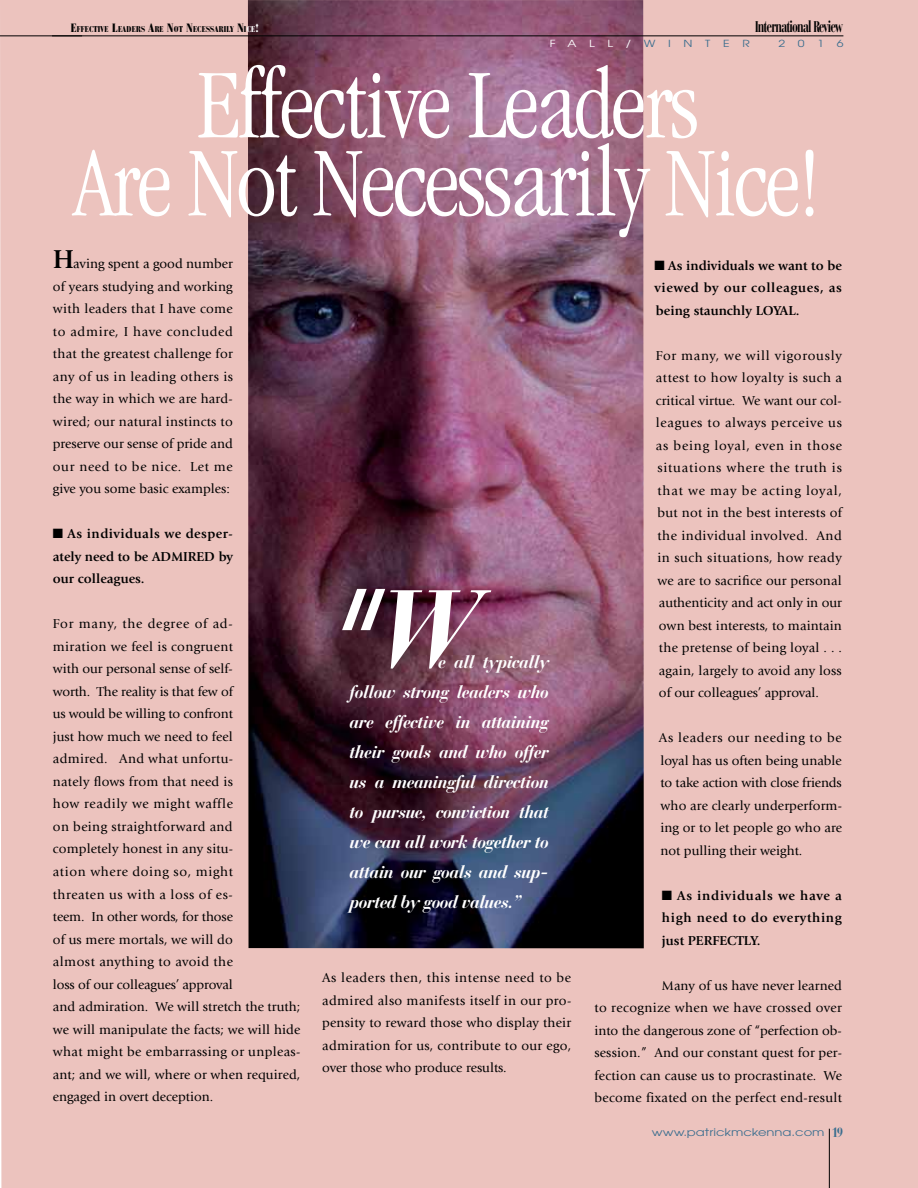
<style>
.page{position:relative;width:918px;height:1188px;background:#ecc3be}
.page>*{position:absolute;margin:0;border:0;box-sizing:border-box;transform-origin:0 0}
.t1{font:300 condensed 102px/78px "Garamond";letter-spacing:-.02em;color:#fff;text-align:center}
.t2{font:900 expanded 54px "Helvetica Neue";color:#fff}
.t3{font:italic 700 18px/30px "Bauer Bodoni";letter-spacing:-.04em;color:#fff;text-align:justify}
.t4{font:700 condensed 16.5px "Bauer Bodoni";letter-spacing:-.065em;color:#000;scale:.75 1}
.t5{font:13.5px/22.5px "Giovanni";letter-spacing:.01em;color:#000;text-align:justify}
.t6{font:700 13.5px/22.5px "Giovanni";letter-spacing:.015em;color:#000;text-align:justify}
.t7{font:10.5px "Avant Garde";color:#3b6e8f;scale:1.25 1}
.t8{font:9.75px "Avant Garde";color:#3b6e8f;scale:1.25 1}
.t9{font:9.75px "Avant Garde";color:#fff;scale:1.25 1}
.t10{font:900 condensed 8.4px "Bauer Bodoni";letter-spacing:.03em;color:#000}
.s1{font-size:12px}
.s2{color:#fff}
.s3{font-size:12px;color:#fff}
.s4{font-size:15.45px}
.s5{font-weight:700;font-size:27px}
.s6{font-family:"Bauer Bodoni";font-weight:700;font-style:italic;font-stretch:normal;font-size:108px}
.s7{font-family:"Bauer Bodoni";font-weight:700;font-stretch:condensed;font-size:13.5px}
</style>
<div class="page">
<img style="left:248px;top:0;width:396px;height:948px">
<hr style="left:0;top:36px;width:82px;height:1px;background:#000">
<hr style="left:52px;top:36px;width:791px;height:1px;background:#000">
<hr style="left:829px;top:1129px;width:1px;height:59px;background:#000">
<p class="t10" style="left:71px;top:24px;width:189px"><span class="s1">E</span>FFECTIVE <span class="s1">L</span>EADERS <span class="s1">A</span>RE <span class="s1">N</span>OT <span class="s1">N</span>ECESSARILY <span class="s1">N</span>I<span class="s2">CE</span><span class="s3">!</span></p>
<p class="t4" style="left:755px;top:16px;width:119px"><span class="s4">I</span>nternational <span class="s4">R</span>eview</p>
<p class="t9" style="left:550px;top:37px;width:23px">F A</p>
<p class="t9" style="left:589px;top:37px;width:6px">L</p>
<p class="t9" style="left:608px;top:37px;width:6px">L</p>
<p class="t9" style="left:626px;top:37px;width:6px">/</p>
<p class="t8" style="left:644px;top:37px;width:11px">W</p>
<p class="t8" style="left:668px;top:37px;width:4px">I</p>
<p class="t8" style="left:684px;top:37px;width:9px">N</p>
<p class="t8" style="left:705px;top:37px;width:6px">T</p>
<p class="t8" style="left:723px;top:37px;width:7px">E</p>
<p class="t8" style="left:742px;top:37px;width:7px">R</p>
<p class="t8" style="left:779px;top:37px;width:7px">2</p>
<p class="t8" style="left:798px;top:37px;width:7px">0</p>
<p class="t8" style="left:817px;top:37px;width:7px">1</p>
<p class="t8" style="left:837px;top:37px;width:7px">6</p>
<h1 class="t1" style="left:74px;top:66px;width:748px">Effective Leaders<br>Are Not Necessarily Nice!</h1>
<p class="t5" style="left:53px;top:253px;width:182px"><span class="s5">H</span>aving spent a good number of years studying and working with leaders that I have come to admire, I have concluded that the greatest challenge for any of us in leading others is the way in which we are hard&shy;wired; our natural instincts to preserve our sense of pride and our need to be nice. Let me give you some basic examples:</p>
<p class="t6" style="left:53px;top:523px;width:181px">■ As individuals we desper&shy;ately need to be ADMIRED</p>
<p class="t6" style="left:219px;top:545px;width:16px">by</p>
<p class="t6" style="left:53px;top:568px;width:93px">our colleagues.</p>
<p class="t5" style="left:53px;top:613px;width:249px;text-align:left">For many, the degree of ad-<br>miration we feel is congruent<br>with our personal sense of self-<br>worth. The reality is that few of<br>us would be willing to confront<br>just how much we need to feel<br>admired. And what unfortu-<br>nately flows from that need is<br>how readily we might waffle<br>on being straightforward and completely honest in any situ-<br>ation where doing so, might<br>threaten us with a loss of es-<br>teem. In other words, for those<br>of us mere mortals, we will do<br>almost anything to avoid the<br>loss of our colleagues’ approval<br>and admiration. We will stretch the truth; we will manipulate the facts; we will hide what might be embarrassing or unpleas&shy;ant; and we will, where or when required, engaged in overt deception.</p>
<h2 class="t2" style="left:342px;top:574px;width:137px">//<span class="s6">W</span></h2>
<h3 class="t3" style="left:350px;top:647px;width:201px;text-indent:89px">e all typically follow strong leaders who are effective in attaining their goals and who offer us a meaningful direction to pursue, conviction that we can all work together to attain our goals and sup&shy;ported by good values.”</h3>
<p class="t5" style="left:322px;top:967px;width:251px">As leaders then, this intense need to be admired also manifests itself in our pro&shy;pensity to reward those who display their admiration for us, contribute to our ego, over those who produce results.</p>
<p class="t6" style="left:654px;top:254px;width:189px">■ As individuals we want to be viewed by our colleagues, as being staunchly LOYAL</p>
<p class="t6" style="left:796px;top:299px;width:5px">.</p>
<p class="t5" style="left:656px;top:344px;width:188px">For many, we will vigorously attest to how loyalty is such a critical virtue. We want our col&shy;leagues to always perceive us as being loyal, even in those situations where the truth is that we may be acting loyal, but not in the best interests of the individual involved. And in such situations, how ready we are to sacrifice our personal authenticity and act only in our own best interests, to maintain the pretense of being loyal . . . again, largely to avoid any loss of our colleagues’ approval.</p>
<p class="t5" style="left:659px;top:727px;width:185px">As leaders our needing to be loyal has us often being unable to take action with close friends who are clearly underperform&shy;ing or to let people go who are not pulling their weight.</p>
<p class="t6" style="left:662px;top:884px;width:182px">■ As individuals we have a high need to do everything just PERFECTLY</p>
<p class="t6" style="left:757px;top:929px;width:5px">.</p>
<p class="t5" style="left:594px;top:974px;width:249px;text-indent:68px">Many of us have never learned to recognize when we have crossed over into the dangerous zone of “perfection ob&shy;session.” And our constant quest for per&shy;fection can cause us to procrastinate. We become fixated on the perfect end-result</p>
<p class="t7" style="left:652px;top:1126px;width:155px">www.patrickmckenna.com <span class="s7">19</span></p>
</div>
